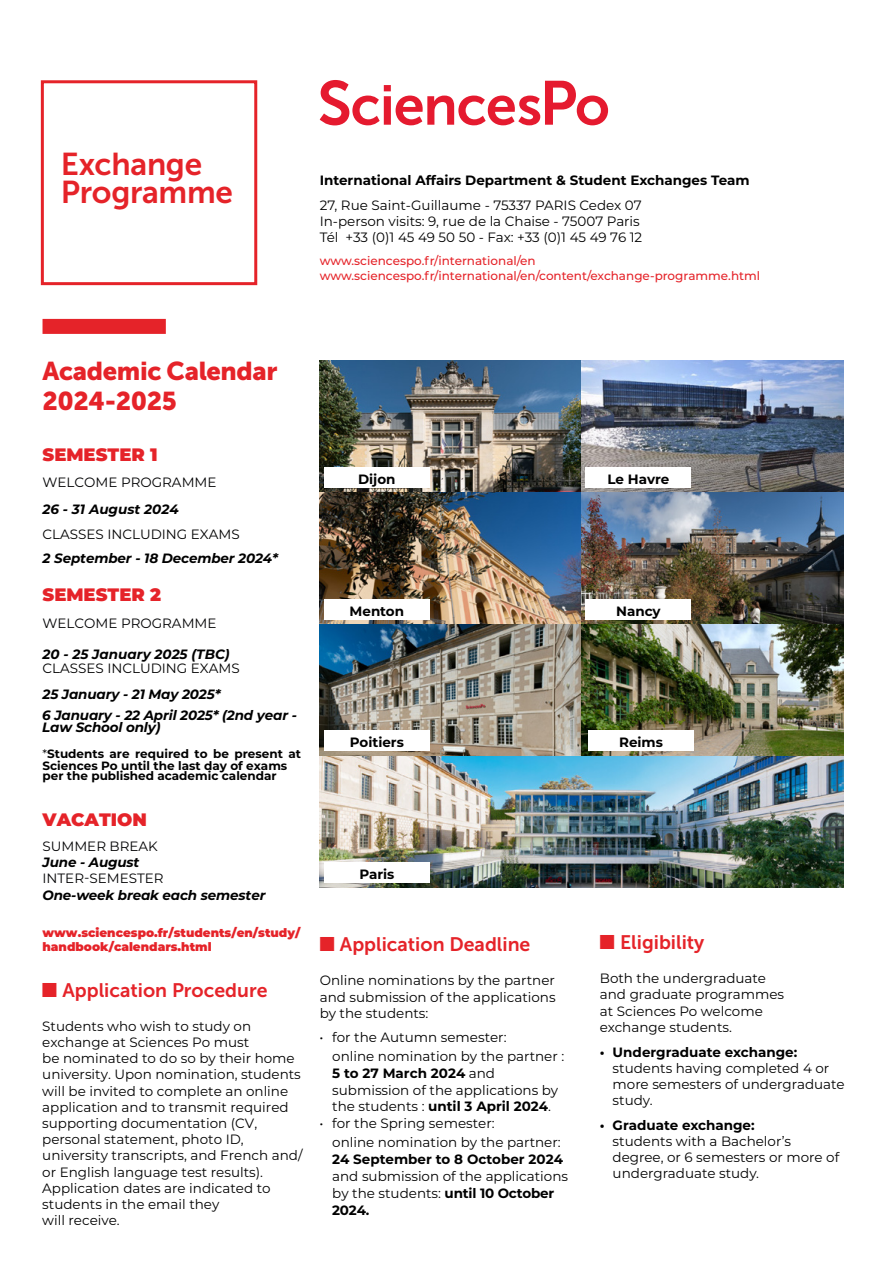
<style>
.page{position:relative;width:893px;height:1263px;background:#fff}
.page>*{position:absolute;margin:0;border:0;box-sizing:border-box;transform-origin:0 0}
.t1{font:31.5px/28.5px "Museo Sans 700";letter-spacing:-.01em;color:#e52329}
.t2{font:25.65px/30px "Museo Sans 900";letter-spacing:-.015em;color:#e52329}
.t3{font:19.5px "Museo Sans 700";color:#e52329}
.t4{font:900 18px "Montserrat";color:#e52329}
.t5{font:13.5px/16.2px "Montserrat";color:#000}
.t6{font:700 13.5px "Montserrat";color:#000}
.t7{font:italic 700 13.5px/20.7px "Montserrat";letter-spacing:-.01em;color:#000}
.t8{font:13.5px "Montserrat";color:#020203}
.t9{font:500 12px/14.4px "Montserrat";color:#e52329}
.t10{font:700 12px/11.7px "Montserrat";color:#000}
.t11{font:900 12px/14.4px "Montserrat";color:#e52329}
.s1{font-weight:400}
.s2{font-family:"Monotype Sorts"}
.s3{font-weight:700}
</style>
<div class="page">
<div style="left:41px;top:80px;width:216px;height:205px;border:3px solid #e52329"></div>
<img style="left:320px;top:360px;width:523px;height:528px">
<div style="left:43px;top:319px;width:123px;height:15px;background:#e52329"></div>
<svg style="left:320px;top:80px;width:288px;height:45px"></svg>
<div style="left:324px;top:468px;width:105px;height:20px;background:#fff"></div>
<div style="left:586px;top:468px;width:105px;height:20px;background:#fff"></div>
<div style="left:324px;top:600px;width:105px;height:20px;background:#fff"></div>
<div style="left:586px;top:600px;width:105px;height:20px;background:#fff"></div>
<div style="left:324px;top:731px;width:105px;height:20px;background:#fff"></div>
<div style="left:588px;top:731px;width:106px;height:20px;background:#fff"></div>
<div style="left:324px;top:863px;width:105px;height:20px;background:#fff"></div>
<h1 class="t1" style="left:61px;top:150px;width:174px">Exchange<br>Programme</h1>
<p class="t6" style="left:320px;top:171px;width:431px">International Affairs Department &amp; Student Exchanges Team</p>
<p class="t5" style="left:320px;top:197px;width:324px">27, Rue Saint-Guillaume - 75337 PARIS Cedex 07<br>In-person visits: 9, rue de la Chaise - 75007 Paris<br>Tél +33 (0)1 45 49 50 50 - Fax: +33 (0)1 45 49 76 12</p>
<p class="t9" style="left:320px;top:253px;width:442px">www.sciencespo.fr/international/en www.sciencespo.fr/international/en/content/exchange-programme.html</p>
<h2 class="t2" style="left:43px;top:356px;width:236px">Academic Calendar<br>2024-2025</h2>
<h3 class="t4" style="left:43px;top:441px;width:117px">SEMESTER 1</h3>
<p class="t8" style="left:43px;top:473px;width:175px">WELCOME PROGRAMME</p>
<p class="t7" style="left:43px;top:498px;width:138px">26 - 31 August 2024</p>
<p class="t5" style="left:43px;top:525px;width:199px">CLASSES INCLUDING EXAMS</p>
<p class="t7" style="left:43px;top:547px;width:237px">2 September - 18 December 2024*</p>
<h3 class="t4" style="left:43px;top:581px;width:120px">SEMESTER 2</h3>
<p class="t8" style="left:43px;top:614px;width:175px">WELCOME PROGRAMME</p>
<p class="t7" style="left:43px;top:643px;width:189px">20 - 25 January 2025 (TBC)</p>
<p class="t5" style="left:43px;top:659px;width:199px">CLASSES INCLUDING EXAMS</p>
<p class="t7" style="left:42px;top:683px;width:256px">25 January - 21 May 2025*<br>6 January - 22 April 2025* (2nd year -</p>
<p class="t7" style="left:42px;top:716px;width:120px">Law School only)</p>
<p class="t10" style="left:43px;top:747px;width:260px"><span class="s1">*</span>Students are required to be present at<br>Sciences Po until the last day of exams</p>
<p class="t10" style="left:43px;top:769px;width:236px">per the published academic calendar</p>
<h3 class="t4" style="left:43px;top:806px;width:106px">VACATION</h3>
<p class="t8" style="left:43px;top:837px;width:117px">SUMMER BREAK</p>
<p class="t7" style="left:43px;top:851px;width:98px">June - August</p>
<p class="t8" style="left:43px;top:869px;width:123px">INTER-SEMESTER</p>
<p class="t7" style="left:43px;top:884px;width:224px">One-week break each semester</p>
<p class="t11" style="left:43px;top:925px;width:259px">www.sciencespo.fr/students/en/study/ handbook/calendars.html</p>
<h3 class="t3" style="left:42px;top:979px;width:227px"><span class="s2">N</span> Application Procedure</h3>
<p class="t5" style="left:42px;top:1017px;width:262px">Students who wish to study on exchange at Sciences Po must<br>be nominated to do so by their home university. Upon nomination, students will be invited to complete an online application and to transmit required supporting documentation (CV, personal statement, photo ID, university transcripts, and French and/ or English language test results).<br>Application dates are indicated to students in the email they<br>will receive.</p>
<p class="t6" style="left:358px;top:470px;width:39px">Dijon</p>
<p class="t6" style="left:607px;top:470px;width:63px">Le Havre</p>
<p class="t6" style="left:350px;top:602px;width:56px">Menton</p>
<p class="t6" style="left:616px;top:602px;width:46px">Nancy</p>
<p class="t6" style="left:350px;top:733px;width:56px">Poitiers</p>
<p class="t6" style="left:619px;top:733px;width:45px">Reims</p>
<p class="t6" style="left:359px;top:865px;width:37px">Paris</p>
<h3 class="t3" style="left:320px;top:933px;width:212px"><span class="s2">N</span> Application Deadline</h3>
<p class="t5" style="left:320px;top:972px;width:237px;text-align:justify">Online nominations by the partner and submission of the applications by the students:</p>
<p class="t5" style="left:332px;top:1028px;width:234px;line-height:18.5px;text-indent:-13px">• for the Autumn semester:<br>online nomination by the partner :</p>
<p class="t5" style="left:332px;top:1064px;width:228px;line-height:17.2px"><span class="s3">5 to 27 March 2024</span> and submission of the applications by</p>
<p class="t6" style="left:332px;top:1097px;width:220px"><span class="s1">the students :</span> until 3 April 2024<span class="s1">.</span></p>
<p class="t5" style="left:332px;top:1114px;width:230px;line-height:18.5px;text-indent:-13px">• for the Spring semester:<br>online nomination by the partner:</p>
<p class="t6" style="left:332px;top:1149px;width:232px">24 September to 8 October 2024</p>
<p class="t5" style="left:332px;top:1167px;width:237px;line-height:17.1px">and submission of the applications by the students: <span class="s3">until 10 October<br>2024.</span></p>
<h3 class="t3" style="left:600px;top:931px;width:106px"><span class="s2">N</span> Eligibility</h3>
<p class="t5" style="left:600px;top:970px;width:186px">Both the undergraduate and graduate programmes at Sciences Po welcome exchange students.</p>
<p class="t6" style="left:600px;top:1042px;width:199px">• Undergraduate exchange:</p>
<p class="t5" style="left:613px;top:1059px;width:233px">students having completed 4 or more semesters of undergraduate study.</p>
<p class="t6" style="left:600px;top:1115px;width:156px">• Graduate exchange:</p>
<p class="t5" style="left:613px;top:1133px;width:228px">students with a Bachelor’s degree, or 6 semesters or more of undergraduate study.</p>
</div>
